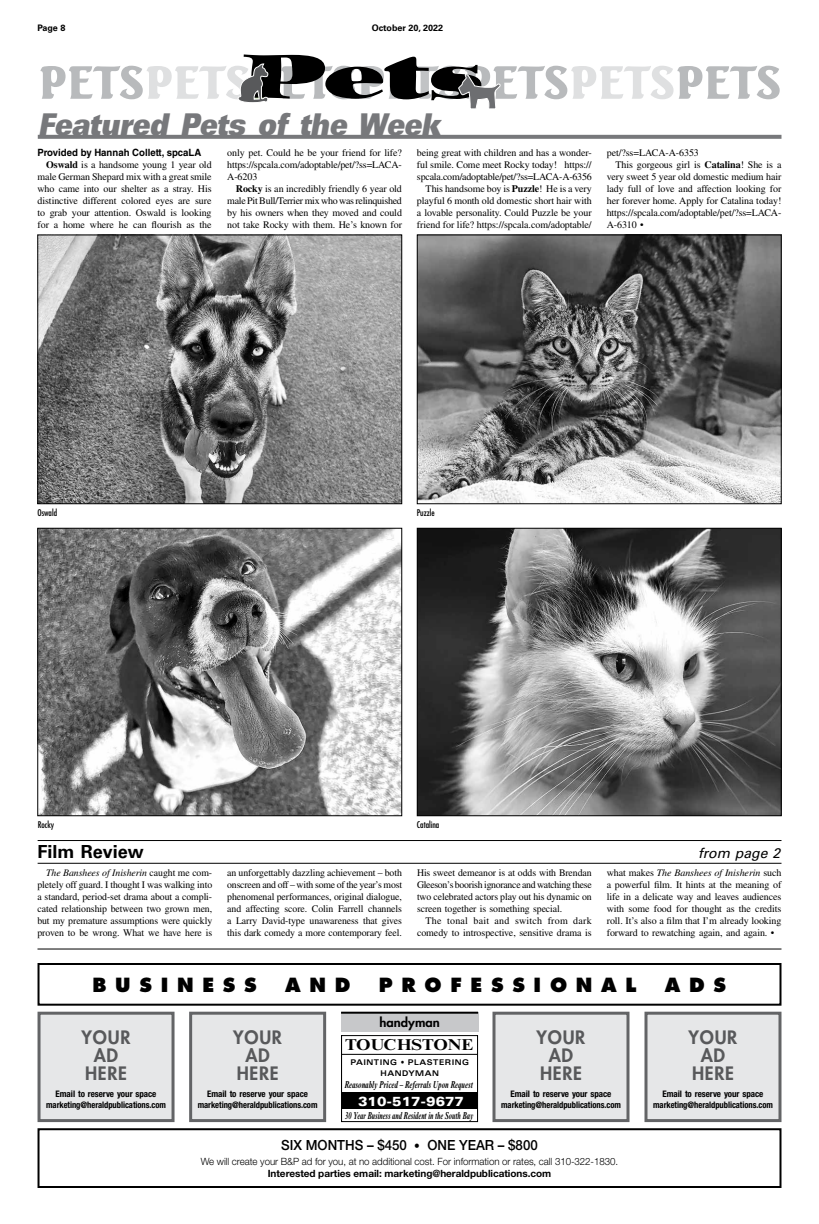
<style>
.page{position:relative;width:819px;height:1224px;background:#fff}
.page>*{position:absolute;margin:0;border:0;box-sizing:border-box;transform-origin:0 0}
.t1{font:italic 30px "Univers LT Std X Black Ex";color:#77787b;scale:.7 1}
.t2{font:800 19px "Futura Std";letter-spacing:.455em;color:#000}
.t3{font:800 18px/18px "Futura Std";letter-spacing:.04em;color:#58595b;text-align:center}
.t4{font:700 18px "Univers LT Std";color:#000}
.t5{font:700 15.8px "Times New Roman MT Std";color:#000;scale:1.12 1}
.t6{font:500 14px "Helvetica Neue LT Std";color:#000;scale:.95 1}
.t7{font:italic 14px "Univers LT Std";color:#000}
.t8{font:900 expanded 13.1px "Univers";color:#fff}
.t9{font:800 12.5px "Futura Std";color:#000;scale:1.04 1}
.t10{font:10px/12px "Times LT Std";letter-spacing:-.01em;color:#000;text-align:justify}
.t11{font:300 10px "Helvetica Neue LT Std";letter-spacing:-.005em;color:#000}
.t12{font:700 10px "Helvetica Neue LT Std";letter-spacing:-.005em;color:#000}
.t13{font:italic 700 10px "Times New Roman MT Std";color:#000;scale:.65 1}
.t14{font:italic 700 10px "Times New Roman MT Std";color:#000;scale:.69 1}
.t15{font:700 10px "Helvetica LT Std";color:#000;scale:.96 1}
.t16{font:700 condensed 9px/11px "Helvetica Neue LT Std";letter-spacing:-.005em;color:#000;text-align:center}
.t17{font:condensed 9px "Futura Std";color:#000}
.t18{font:700 9px "Univers LT Std";color:#000}
.t19{font:700 expanded 7.9px/10.5px "Univers";letter-spacing:.07em;color:#000;text-align:center;scale:.91 1}
.s1{font-weight:700}
.s2{font-style:italic}
.s3{font-size:12px}
</style>
<div class="page">
<hr style="left:38px;top:840px;width:744px;height:1px;background:#000">
<hr style="left:38px;top:863px;width:744px;height:1px;background:#000">
<svg style="left:40px;top:54px;width:740px;height:55px"></svg>
<svg style="left:38px;top:135px;width:744px;height:4px;background:#7d7e80"></svg>
<img style="left:419px;top:237px;width:361px;height:265px">
<div style="left:417px;top:235px;width:365px;height:269px;border:1px solid #000"></div>
<img style="left:39px;top:237px;width:361px;height:265px">
<div style="left:37px;top:235px;width:365px;height:269px;border:1px solid #000"></div>
<img style="left:419px;top:530px;width:361px;height:284px">
<div style="left:417px;top:528px;width:365px;height:288px;border:1px solid #000"></div>
<img style="left:39px;top:530px;width:361px;height:284px">
<div style="left:37px;top:528px;width:365px;height:288px;border:1px solid #000"></div>
<hr style="left:37px;top:949px;width:744px;height:1px;background:#000">
<div style="left:38px;top:1128px;width:744px;height:60px;border:2px solid #000"></div>
<svg style="left:343px;top:1053px;width:133px;height:40px"></svg>
<div style="left:342px;top:1093px;width:136px;height:16px;background:#000"></div>
<hr style="left:342px;top:1054px;width:136px;height:1px;background:#000">
<div style="left:341px;top:1035px;width:137px;height:87px;border:1px solid #000"></div>
<div style="left:341px;top:1012px;width:137px;height:19px;background:#c7c8ca"></div>
<hr style="left:341px;top:1012px;width:137px;height:2px;background:#000">
<div style="left:38px;top:963px;width:744px;height:43px;border:2px solid #000"></div>
<div style="left:191px;top:1013px;width:134px;height:108px;background:#e6e7e8"></div>
<div style="left:189px;top:1012px;width:137px;height:110px;border:3px solid #636466"></div>
<div style="left:494px;top:1013px;width:134px;height:108px;background:#e6e7e8"></div>
<div style="left:493px;top:1012px;width:137px;height:110px;border:3px solid #636466"></div>
<div style="left:646px;top:1013px;width:134px;height:108px;background:#e6e7e8"></div>
<div style="left:645px;top:1012px;width:137px;height:110px;border:3px solid #636466"></div>
<div style="left:39px;top:1013px;width:134px;height:108px;background:#e6e7e8"></div>
<div style="left:38px;top:1012px;width:137px;height:110px;border:3px solid #636466"></div>
<p class="t18" style="left:37px;top:23px;width:29px">Page 8</p>
<p class="t18" style="left:372px;top:23px;width:73px">October 20, 2022</p>
<h1 class="t1" style="left:38px;top:106px;width:585px">Featured Pets of the Week</h1>
<p class="t15" style="left:37px;top:146px;width:172px">Provided by Hannah Collett, spcaLA</p>
<p class="t10" style="left:37px;top:158px;width:176px;text-indent:9px"><span class="s1">Oswald</span> is a handsome young 1 year old male German Shepard mix with a great smile who came into our shelter as a stray. His distinctive different colored eyes are sure to grab your attention. Oswald is looking for a home where he can flourish as the</p>
<p class="t10" style="left:417px;top:146px;width:176px;text-align:right">being great with children and has a wonder&shy;ful smile. Come meet Rocky today! https:// spcala.com/adoptable/pet/?ss=LACA-A-6356<br>This handsome boy is <span class="s1">Puzzle</span>! He is a very playful 6 month old domestic short hair with a lovable personality. Could Puzzle be your friend for life? https://spcala.com/adoptable/</p>
<p class="t10" style="left:607px;top:146px;width:94px">pet/?ss=LACA-A-6353</p>
<p class="t10" style="left:227px;top:146px;width:176px">only pet. Could he be your friend for life? https://spcala.com/adoptable/pet/?ss=LACA-A-6203</p>
<p class="t10" style="left:227px;top:182px;width:176px;text-indent:9px"><span class="s1">Rocky</span> is an incredibly friendly 6 year old male Pit Bull/Terrier mix who was relinquished by his owners when they moved and could not take Rocky with them. He’s known for</p>
<p class="t10" style="left:615px;top:158px;width:168px">This gorgeous girl is <span class="s1">Catalina</span>! She is a</p>
<p class="t10" style="left:607px;top:170px;width:176px">very sweet 5 year old domestic medium hair</p>
<p class="t10" style="left:607px;top:182px;width:176px">lady full of love and affection looking for</p>
<p class="t10" style="left:607px;top:194px;width:176px">her forever home. Apply for Catalina today!</p>
<p class="t10" style="left:607px;top:206px;width:176px">https://spcala.com/adoptable/pet/?ss=LACA-</p>
<p class="t10" style="left:607px;top:218px;width:39px">A-6310 •</p>
<p class="t17" style="left:37px;top:507px;width:21px">Oswald</p>
<p class="t17" style="left:417px;top:507px;width:19px">Puzzle</p>
<p class="t17" style="left:38px;top:819px;width:18px">Rocky</p>
<p class="t17" style="left:417px;top:819px;width:24px">Catalina</p>
<h3 class="t4" style="left:38px;top:841px;width:108px">Film Review</h3>
<h3 class="t7" style="left:698px;top:845px;width:84px">from page 2</h3>
<p class="t10" style="left:417px;top:866px;width:176px">His sweet demeanor is at odds with Brendan Gleeson’s boorish ignorance and watching these two celebrated actors play out his dynamic on screen together is something special.</p>
<p class="t10" style="left:417px;top:914px;width:176px;text-align:right">The tonal bait and switch from dark comedy to introspective, sensitive drama is</p>
<p class="t10" style="left:37px;top:866px;width:176px;text-indent:9px"><span class="s2">The Banshees of Inisherin</span> caught me com&shy;pletely off guard. I thought I was walking into a standard, period-set drama about a compli&shy;cated relationship between two grown men, but my premature assumptions were quickly proven to be wrong. What we have here is</p>
<p class="t10" style="left:227px;top:866px;width:176px">an unforgettably dazzling achievement – both onscreen and off – with some of the year’s most phenomenal performances, original dialogue, and affecting score. Colin Farrell channels a Larry David-type unawareness that gives this dark comedy a more contemporary feel.</p>
<p class="t10" style="left:607px;top:866px;width:176px">what makes <span class="s2">The Banshees of Inisherin</span> such a powerful film. It hints at the meaning of life in a delicate way and leaves audiences with some food for thought as the credits roll. It’s also a film that I’m already looking forward to rewatching again, and again. •</p>
<h2 class="t2" style="left:93px;top:973px;width:166px">BUSINESS</h2>
<h2 class="t2" style="left:285px;top:973px;width:67px">AND</h2>
<h2 class="t2" style="left:379px;top:973px;width:259px">PROFESSIONAL</h2>
<h2 class="t2" style="left:665px;top:973px;width:63px">ADS</h2>
<h3 class="t3" style="left:233px;top:1028px;width:50px">YOUR<br>AD<br>HERE</h3>
<p class="t16" style="left:198px;top:1088px;width:121px">Email to reserve your space marketing@heraldpublications.com</p>
<p class="t9" style="left:380px;top:1014px;width:59px">handyman</p>
<h3 class="t3" style="left:82px;top:1028px;width:50px">YOUR<br>AD<br>HERE</h3>
<p class="t16" style="left:46px;top:1088px;width:121px">Email to reserve your space marketing@heraldpublications.com</p>
<h3 class="t3" style="left:537px;top:1028px;width:50px">YOUR<br>AD<br>HERE</h3>
<p class="t16" style="left:501px;top:1088px;width:121px">Email to reserve your space marketing@heraldpublications.com</p>
<h3 class="t3" style="left:689px;top:1028px;width:50px">YOUR<br>AD<br>HERE</h3>
<p class="t16" style="left:653px;top:1088px;width:121px">Email to reserve your space marketing@heraldpublications.com</p>
<h3 class="t5" style="left:345px;top:1035px;width:116px">TOUCHSTONE</h3>
<p class="t19" style="left:350px;top:1057px;width:132px">PAINTING • PLASTERING<br>HANDYMAN</p>
<p class="t14" style="left:344px;top:1078px;width:188px">Reasonably Priced – Referrals Upon Request</p>
<h3 class="t8" style="left:358px;top:1093px;width:107px">310-517-9677</h3>
<p class="t13" style="left:345px;top:1110px;width:199px">30 Year Business and Resident in the South Bay</p>
<h3 class="t6" style="left:281px;top:1136px;width:271px">SIX MONTHS – $450 <span class="s3">•</span> ONE YEAR – $800</h3>
<p class="t11" style="left:201px;top:1155px;width:419px">We will create your B&amp;P ad for you, at no additional cost. For information or rates, call 310-322-1830.</p>
<p class="t12" style="left:268px;top:1167px;width:285px">Interested parties email: marketing@heraldpublications.com</p>
</div>
